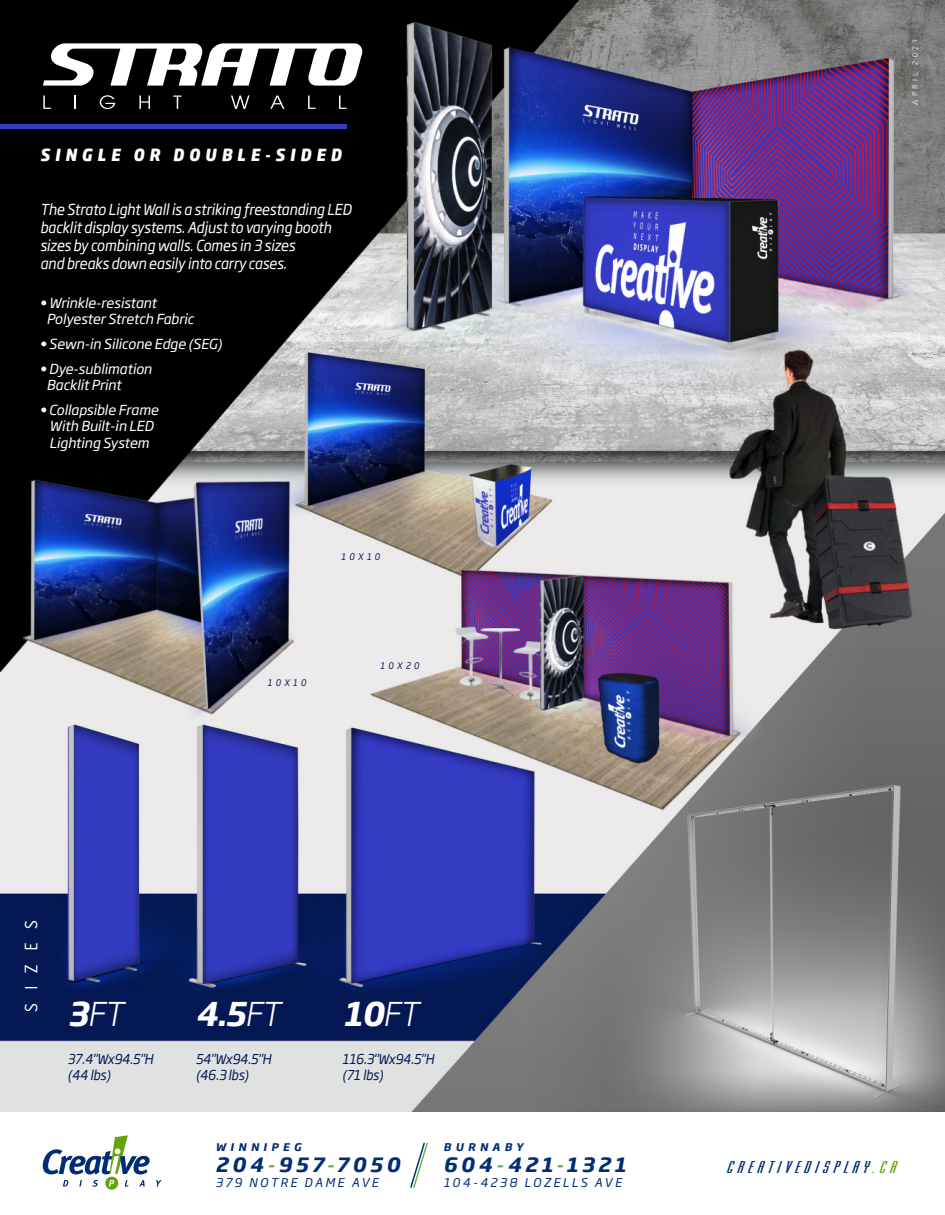
<style>
.page{position:relative;width:945px;height:1215px;background:#fff}
.page>*{position:absolute;margin:0;border:0;box-sizing:border-box;transform-origin:0 0}
.t1{font:italic 700 32.4px "Soho Gothic Pro";color:#fff;scale:.96 1}
.t2{font:italic 300 32.4px "Soho Gothic Pro";color:#fff;scale:.96 1}
.t3{font:italic 700 19.5px "Soho Gothic Pro";letter-spacing:.19em;color:#002d74}
.t4{font:18.75px "Isonorm D";letter-spacing:.7em;color:#fff}
.t5{font:18px "Mekanik Italic Plain";letter-spacing:.185em;color:#002d74;scale:1.33 1}
.t6{font:italic 800 16.5px "Soho Gothic Pro";letter-spacing:.36em;color:#fff;scale:.86 1}
.t7{font:italic 15px/18px "Soho Gothic Pro";letter-spacing:-.01em;color:#fff;scale:.92 1}
.t8{font:italic 13.65px/16.5px "Soho Gothic Pro";letter-spacing:-.01em;color:#fff}
.t9{font:italic 13.5px/16.2px "Soho Gothic Pro";letter-spacing:-.01em;color:#041954;scale:.92 1}
.t10{font:italic 12px "Soho Gothic Pro";letter-spacing:.2em;color:#002d74}
.t11{font:italic 700 10.5px "Soho Gothic Pro";letter-spacing:.415em;color:#002d74}
.t12{font:italic 9px "Soho Gothic Pro";letter-spacing:.4em;color:#041954;scale:.92 1}
.t13{font:300 7.5px "Avenir";letter-spacing:.42em;color:#fff}
.s1{font-weight:700}
.s2{font-weight:300}
.s3{color:#61b84b}
.s4{color:#61a60e}
</style>
<div class="page">
<img style="left:0;top:0;width:945px;height:1112px">
<hr style="left:0;top:124px;width:346px;height:4px;background:#353cc4">
<svg style="left:43px;top:96px;width:8px;height:13px"></svg>
<svg style="left:74px;top:96px;width:2px;height:13px"></svg>
<svg style="left:100px;top:95px;width:15px;height:14px"></svg>
<svg style="left:139px;top:96px;width:11px;height:13px"></svg>
<svg style="left:173px;top:96px;width:9px;height:13px"></svg>
<svg style="left:231px;top:96px;width:19px;height:13px"></svg>
<svg style="left:270px;top:96px;width:14px;height:13px"></svg>
<svg style="left:308px;top:96px;width:8px;height:13px"></svg>
<svg style="left:339px;top:96px;width:8px;height:13px"></svg>
<svg style="left:43px;top:43px;width:320px;height:43px"></svg>
<svg style="left:156px;top:1180px;width:6px;height:7px"></svg>
<svg style="left:43px;top:1135px;width:107px;height:55px"></svg>
<svg style="left:410px;top:1142px;width:18px;height:46px"></svg>
<p class="t6" style="left:40px;top:142px;width:352px">SINGLE OR DOUBLE-SIDED</p>
<p class="t7" style="left:40px;top:200px;width:340px">The Strato Light Wall is a striking freestanding LED backlit display systems. Adjust to varying booth sizes by combining walls. Comes in 3 sizes<br>and breaks down easily into carry cases.</p>
<p class="t8" style="left:47px;top:294px;width:149px;text-indent:-8px">• Wrinkle-resistant<br>Polyester Stretch Fabric</p>
<p class="t8" style="left:39px;top:335px;width:185px">• Sewn-in Silicone Edge (SEG)</p>
<p class="t8" style="left:47px;top:360px;width:107px;text-indent:-8px">• Dye-sublimation<br>Backlit Print</p>
<p class="t8" style="left:39px;top:401px;width:121px;text-align:center">• Collapsible Frame<br>With Built-in LED<br>Lighting System</p>
<p class="t12" style="left:341px;top:550px;width:44px">10X10</p>
<p class="t12" style="left:267px;top:675px;width:44px">10X10</p>
<p class="t12" style="left:380px;top:659px;width:44px">10X20</p>
<p class="t4" style="left:21px;top:1012px;width:93px;rotate:-90deg">SIZES</p>
<h1 class="t2" style="left:68px;top:989px;width:59px"><span class="s1">3</span>FT</h1>
<h1 class="t1" style="left:196px;top:989px;width:90px">4.5<span class="s2">FT</span></h1>
<h1 class="t1" style="left:344px;top:989px;width:80px">10<span class="s2">FT</span></h1>
<p class="t9" style="left:68px;top:1050px;width:95px">37.4"Wx94.5"H (44 lbs)</p>
<p class="t9" style="left:196px;top:1050px;width:84px">54"Wx94.5"H (46.3 lbs)</p>
<p class="t9" style="left:342px;top:1050px;width:101px">116.3"Wx94.5"H (71 lbs)</p>
<p class="t11" style="left:216px;top:1139px;width:87px">WINNIPEG</p>
<h2 class="t3" style="left:216px;top:1150px;width:186px">204<span class="s3">-</span>957<span class="s3">-</span>7050</h2>
<p class="t10" style="left:216px;top:1174px;width:164px">379 NOTRE DAME AVE</p>
<p class="t11" style="left:444px;top:1139px;width:81px">BURNABY</p>
<h2 class="t3" style="left:444px;top:1150px;width:184px">604<span class="s3">-</span>421<span class="s3">-</span>1321</h2>
<p class="t10" style="left:444px;top:1174px;width:180px">104-4238 LOZELLS AVE</p>
<p class="t13" style="left:911px;top:105px;width:67px;rotate:-90deg">APRIL 2021</p>
<p class="t5" style="left:727px;top:1156px;width:129px">CREATIVEDISPLAY<span class="s4">.CA</span></p>
</div>
